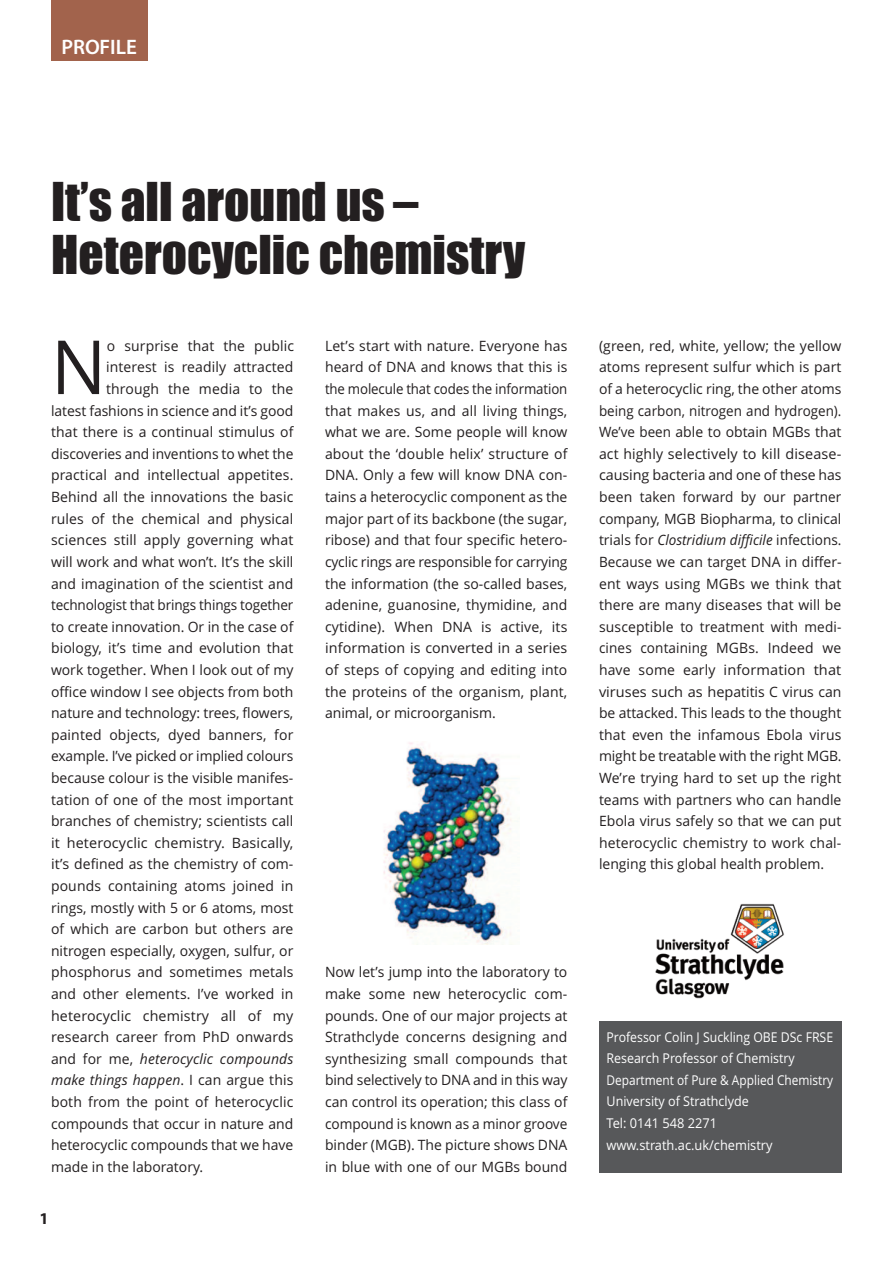
<style>
.page{position:relative;width:893px;height:1263px;background:#fff}
.page>*{position:absolute;margin:0;border:0;box-sizing:border-box;transform-origin:0 0}
.t1{font:74.7px "Open Sans";color:#231f20}
.t2{font:49.5px/52.5px "Impact";color:#231f20}
.t3{font:600 21px "Myriad Pro";color:#fff}
.t4{font:700 16.5px "Myriad Pro";color:#231f20}
.t5{font:14.25px/21.6px "Open Sans";letter-spacing:.005em;color:#231f20;text-align:justify}
.t6{font:italic 14.25px "Open Sans";letter-spacing:.01em;color:#231f20}
.t7{font:14.25px "Open Sans";letter-spacing:.005em;color:#231f20;scale:.95 1}
.t8{font:13.5px/21.6px "Open Sans";color:#fff;scale:.91 1}
.s1{font-style:normal}
.s2{font-style:italic}
</style>
<div class="page">
<div style="left:599px;top:1022px;width:242px;height:151px;background:#57585a"></div>
<img style="left:655px;top:903px;width:129px;height:96px">
<div style="left:51px;top:0;width:96px;height:61px;background:#a2634c"></div>
<img style="left:383px;top:742px;width:129px;height:202px">
<h3 class="t3" style="left:61px;top:39px;width:77px">PROFILE</h3>
<h2 class="t2" style="left:51px;top:178px;width:476px">It’s all around us –<br>Heterocyclic chemistry</h2>
<h1 class="t1" style="left:51px;top:325px;width:57px">N</h1>
<p class="t5" style="left:107px;top:335px;width:189px">o surprise that the public</p>
<p class="t5" style="left:106px;top:357px;width:189px">interest is readily attracted</p>
<p class="t5" style="left:106px;top:378px;width:189px">through the media to the</p>
<p class="t5" style="left:51px;top:400px;width:244px">latest fashions in science and it’s good</p>
<p class="t5" style="left:51px;top:422px;width:244px">that there is a continual stimulus of</p>
<p class="t5" style="left:51px;top:443px;width:244px">discoveries and inventions to whet the</p>
<p class="t5" style="left:51px;top:465px;width:244px">practical and intellectual appetites.</p>
<p class="t5" style="left:51px;top:486px;width:244px">Behind all the innovations the basic</p>
<p class="t5" style="left:51px;top:508px;width:244px">rules of the chemical and physical</p>
<p class="t5" style="left:51px;top:530px;width:244px">sciences still apply governing what</p>
<p class="t5" style="left:51px;top:551px;width:244px">will work and what won’t. It’s the skill</p>
<p class="t5" style="left:51px;top:573px;width:244px">and imagination of the scientist and</p>
<p class="t7" style="left:51px;top:597px;width:257px">technologist that brings things together</p>
<p class="t5" style="left:51px;top:616px;width:244px">to create innovation. Or in the case of</p>
<p class="t5" style="left:51px;top:638px;width:244px">biology, it’s time and evolution that</p>
<p class="t5" style="left:51px;top:659px;width:244px">work together. When I look out of my</p>
<p class="t5" style="left:51px;top:681px;width:244px">office window I see objects from both</p>
<p class="t5" style="left:51px;top:702px;width:244px">nature and technology: trees, flowers,</p>
<p class="t5" style="left:51px;top:724px;width:244px">painted objects, dyed banners, for</p>
<p class="t5" style="left:51px;top:746px;width:244px">example. I’ve picked or implied colours</p>
<p class="t5" style="left:51px;top:767px;width:244px">because colour is the visible manifes-</p>
<p class="t5" style="left:51px;top:789px;width:244px">tation of one of the most important</p>
<p class="t5" style="left:51px;top:810px;width:244px">branches of chemistry; scientists call</p>
<p class="t5" style="left:51px;top:832px;width:244px">it heterocyclic chemistry. Basically,</p>
<p class="t5" style="left:51px;top:854px;width:244px">it’s defined as the chemistry of com-</p>
<p class="t5" style="left:51px;top:875px;width:244px">pounds containing atoms joined in</p>
<p class="t5" style="left:51px;top:897px;width:244px">rings, mostly with 5 or 6 atoms, most</p>
<p class="t5" style="left:51px;top:918px;width:244px">of which are carbon but others are</p>
<p class="t5" style="left:51px;top:940px;width:244px">nitrogen especially, oxygen, sulfur, or</p>
<p class="t5" style="left:51px;top:962px;width:244px">phosphorus and sometimes metals</p>
<p class="t5" style="left:51px;top:983px;width:244px">and other elements. I’ve worked in</p>
<p class="t5" style="left:51px;top:1005px;width:244px">heterocyclic chemistry all of my</p>
<p class="t5" style="left:51px;top:1026px;width:244px">research career from PhD onwards</p>
<p class="t6" style="left:51px;top:1050px;width:244px"><span class="s1">and for me,</span> heterocyclic compounds</p>
<p class="t6" style="left:51px;top:1072px;width:244px">make things happen<span class="s1">. I can argue this</span></p>
<p class="t5" style="left:51px;top:1091px;width:244px">both from the point of heterocyclic</p>
<p class="t5" style="left:51px;top:1113px;width:244px">compounds that occur in nature and</p>
<p class="t5" style="left:51px;top:1134px;width:244px">heterocyclic compounds that we have</p>
<p class="t5" style="left:51px;top:1156px;width:154px">made in the laboratory.</p>
<p class="t4" style="left:39px;top:1212px;width:11px">1</p>
<p class="t5" style="left:325px;top:335px;width:244px">Let’s start with nature. Everyone has heard of DNA and knows that this is the molecule that codes the information that makes us, and all living things, what we are. Some people will know about the ‘double helix’ structure of DNA. Only a few will know DNA con&shy;tains a heterocyclic component as the major part of its backbone (the sugar, ribose) and that four specific hetero&shy;cyclic rings are responsible for carrying the information (the so-called bases, adenine, guanosine, thymidine, and cytidine). When DNA is active, its information is converted in a series of steps of copying and editing into the proteins of the organism, plant, animal, or microorganism.</p>
<p class="t5" style="left:325px;top:962px;width:244px">Now let’s jump into the laboratory to make some new heterocyclic com&shy;pounds. One of our major projects at Strathclyde concerns designing and synthesizing small compounds that bind selectively to DNA and in this way can control its operation; this class of compound is known as a minor groove binder (MGB). The picture shows DNA in blue with one of our MGBs bound</p>
<p class="t5" style="left:599px;top:335px;width:244px">(green, red, white, yellow; the yellow atoms represent sulfur which is part of a heterocyclic ring, the other atoms being carbon, nitrogen and hydrogen).<br>We’ve been able to obtain MGBs that act highly selectively to kill disease&shy;causing bacteria and one of these has been taken forward by our partner company, MGB Biopharma, to clinical trials for <span class="s2">Clostridium difficile</span> infections.<br>Because we can target DNA in differ&shy;ent ways using MGBs we think that there are many diseases that will be susceptible to treatment with medi&shy;cines containing MGBs. Indeed we have some early information that viruses such as hepatitis C virus can be attacked. This leads to the thought that even the infamous Ebola virus might be treatable with the right MGB.<br>We’re trying hard to set up the right teams with partners who can handle Ebola virus safely so that we can put heterocyclic chemistry to work chal&shy;lenging this global health problem.</p>
<p class="t8" style="left:606px;top:1026px;width:251px">Professor Colin J Suckling OBE DSc FRSE<br>Research Professor of Chemistry<br>Department of Pure &amp; Applied Chemistry<br>University of Strathclyde<br>Tel: 0141 548 2271 www.strath.ac.uk/chemistry</p>
</div>
